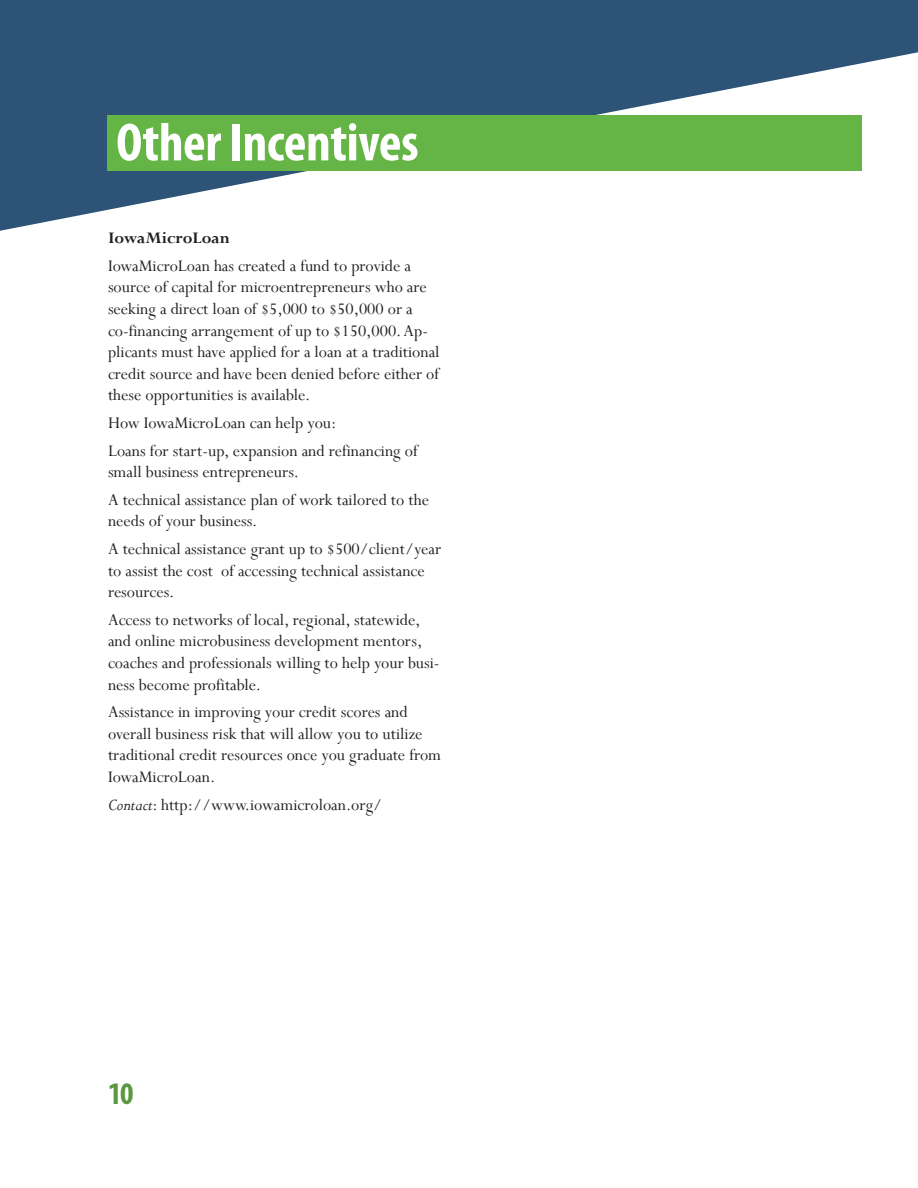
<style>
.page{position:relative;width:918px;height:1188px;background:#fff}
.page>*{position:absolute;margin:0;border:0;box-sizing:border-box;transform-origin:0 0}
.t1{font:700 condensed 54px "Myriad Pro";letter-spacing:-.01em;color:#fff}
.t2{font:700 condensed 31.5px "Myriad Pro";color:#5b9841}
.t3{font:18px/21.6px "Perpetua";color:#231f20}
.t4{font:700 18px "Perpetua";color:#231f20}
.s1{font-style:italic}
</style>
<div class="page">
<svg style="left:0;top:0;width:918px;height:231px;fill:#2d5476"></svg>
<div style="left:107px;top:115px;width:755px;height:56px;background:#64b545"></div>
<p class="t1" style="left:116px;top:109px;width:304px">Other Incentives</p>
<p class="t4" style="left:108px;top:227px;width:123px">IowaMicroLoan</p>
<p class="t3" style="left:108px;top:254px;width:333px">IowaMicroLoan has created a fund to provide a source of capital for microentrepreneurs who are seeking a direct loan of $5,000 to $50,000 or a co-financing arrangement of up to $150,000. Ap&shy;plicants must have applied for a loan at a traditional credit source and have been denied before either of these opportunities is available.</p>
<p class="t3" style="left:108px;top:412px;width:230px">How IowaMicroLoan can help you:</p>
<p class="t3" style="left:108px;top:439px;width:311px">Loans for start-up, expansion and refinancing of small business entrepreneurs.</p>
<p class="t3" style="left:108px;top:488px;width:322px">A technical assistance plan of work tailored to the needs of your business.</p>
<p class="t3" style="left:108px;top:538px;width:335px">A technical assistance grant up to $500/client/year to assist the cost of accessing technical assistance resources.</p>
<p class="t3" style="left:108px;top:608px;width:333px">Access to networks of local, regional, statewide, and online microbusiness development mentors, coaches and professionals willing to help your busi&shy;ness become profitable.</p>
<p class="t3" style="left:108px;top:701px;width:335px">Assistance in improving your credit scores and overall business risk that will allow you to utilize traditional credit resources once you graduate from IowaMicroLoan.</p>
<p class="t3" style="left:108px;top:793px;width:276px"><span class="s1">Contact</span>: http://www.iowamicroloan.org/</p>
<h2 class="t2" style="left:108px;top:1073px;width:27px">10</h2>
</div>
